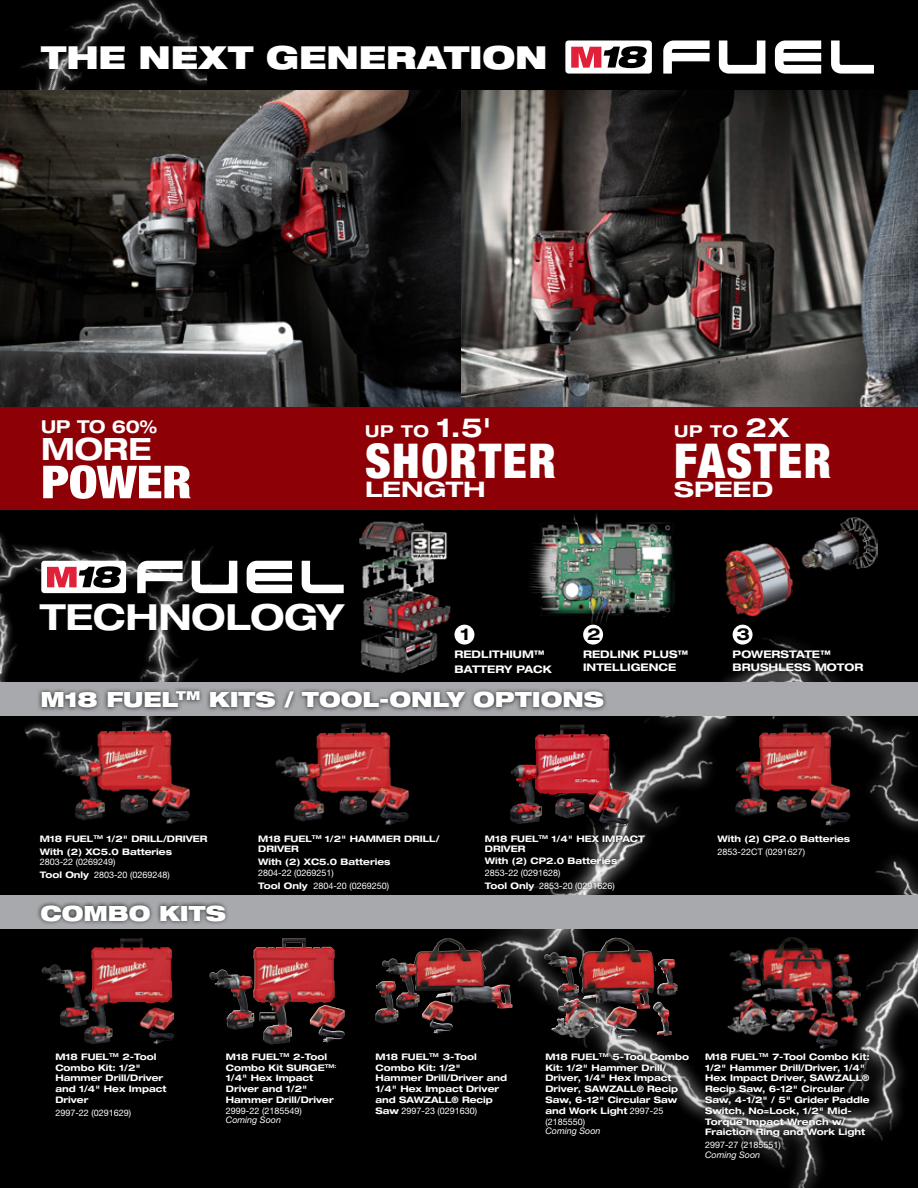
<style>
.page{position:relative;width:918px;height:1188px;background:#000}
.page>*{position:absolute;margin:0;border:0;box-sizing:border-box;transform-origin:0 0}
.t1{font:900 condensed 48px "Helvetica Neue LT Std";letter-spacing:.035em;color:#fff}
.t2{font:900 condensed 45.45px "Helvetica Neue LT Std";letter-spacing:-.005em;color:#fff;scale:1.13 1}
.t3{font:700 expanded 36px "Helvetica Neue LT Std";letter-spacing:-.01em;color:#fff}
.t4{font:900 expanded 31.8px "Helvetica Neue LT Std";letter-spacing:-.005em;color:#fff}
.t5{font:700 expanded 30.75px "Helvetica Neue LT Std";color:#fff}
.t6{font:700 expanded 21.45px "Helvetica Neue LT Std";letter-spacing:-.005em;color:#fff;scale:1.13 1}
.t7{font:900 expanded 21px "Helvetica Neue LT Std";letter-spacing:-.005em;color:#fff}
.t8{font:700 expanded 17.85px "Helvetica Neue LT Std";color:#fff}
.t9{font:700 expanded 16.5px "Helvetica Neue LT Std";color:#000}
.t10{font:700 expanded 16.35px "Helvetica Neue LT Std";letter-spacing:.035em;color:#fff}
.t11{font:700 expanded 10.5px/12.6px "Helvetica Neue LT Std";color:#fff}
.t12{font:700 expanded 9px/10.8px "Helvetica Neue LT Std";color:#fff}
.t13{font:9px/13px "Helvetica Neue LT Std";color:#fff}
.t14{font:italic 9px "Helvetica Neue LT Std";color:#fff}
.s1{font-size:26.4px}
.s2{font-weight:700;font-stretch:expanded}
.s3{font-weight:400;font-stretch:normal}
</style>
<div class="page">
<img style="left:343px;top:624px;width:575px;height:564px">
<img style="left:21px;top:0;width:187px;height:90px">
<img style="left:0;top:534px;width:292px;height:226px">
<img style="left:0;top:90px;width:918px;height:317px">
<div style="left:0;top:407px;width:918px;height:103px;background:#8d0006"></div>
<div style="left:0;top:896px;width:918px;height:33px;background:#a7a9ac"></div>
<div style="left:0;top:682px;width:918px;height:34px;background:#a7a9ac"></div>
<svg style="left:663px;top:40px;width:47px;height:34px"></svg>
<svg style="left:719px;top:40px;width:46px;height:34px"></svg>
<svg style="left:775px;top:40px;width:46px;height:34px"></svg>
<svg style="left:831px;top:41px;width:43px;height:33px"></svg>
<div style="left:565px;top:41px;width:87px;height:33px;background:#fff;border-radius:3px"></div>
<svg style="left:571px;top:46px;width:76px;height:22px"></svg>
<div style="left:371px;top:1049px;width:140px;height:70px;background:#000"></div>
<svg style="left:541px;top:1049px;width:152px;height:91px"></svg>
<svg style="left:701px;top:1049px;width:173px;height:115px"></svg>
<img style="left:84px;top:938px;width:57px;height:82px">
<img style="left:253px;top:938px;width:51px;height:73px">
<img style="left:409px;top:938px;width:38px;height:26px">
<img style="left:580px;top:938px;width:35px;height:28px">
<img style="left:727px;top:937px;width:133px;height:112px">
<div style="left:35px;top:40px;width:516px;height:36px;background:#000"></div>
<svg style="left:137px;top:561px;width:46px;height:32px"></svg>
<svg style="left:192px;top:561px;width:45px;height:32px"></svg>
<svg style="left:247px;top:561px;width:45px;height:32px"></svg>
<svg style="left:302px;top:561px;width:42px;height:32px"></svg>
<div style="left:41px;top:561px;width:85px;height:32px;background:#fff;border-radius:3px"></div>
<svg style="left:47px;top:566px;width:74px;height:22px"></svg>
<div style="left:34px;top:598px;width:317px;height:39px;background:#000"></div>
<div style="left:36px;top:901px;width:194px;height:25px;background:#000;opacity:.8"></div>
<div style="left:37px;top:686px;width:571px;height:26px;background:#000;opacity:.8"></div>
<img style="left:274px;top:722px;width:137px;height:107px">
<img style="left:55px;top:721px;width:138px;height:103px">
<img style="left:734px;top:723px;width:120px;height:105px">
<img style="left:511px;top:724px;width:74px;height:55px">
<svg style="left:481px;top:831px;width:168px;height:64px"></svg>
<div style="left:714px;top:831px;width:140px;height:29px;background:#000"></div>
<div style="left:254px;top:831px;width:190px;height:64px;background:#000"></div>
<img style="left:724px;top:517px;width:154px;height:100px">
<img style="left:518px;top:513px;width:156px;height:124px">
<img style="left:349px;top:521px;width:106px;height:156px">
<div style="left:451px;top:646px;width:105px;height:32px;background:#000"></div>
<div style="left:455px;top:625px;width:19px;height:20px;background:#fff;border-radius:50%"></div>
<div style="left:580px;top:646px;width:112px;height:29px;background:#000"></div>
<div style="left:583px;top:625px;width:20px;height:20px;background:#fff;border-radius:50%"></div>
<svg style="left:729px;top:646px;width:138px;height:29px"></svg>
<div style="left:733px;top:625px;width:20px;height:20px;background:#fff;border-radius:50%"></div>
<h3 class="t4" style="left:41px;top:37px;width:508px">THE NEXT GENERATION</h3>
<h3 class="t8" style="left:41px;top:416px;width:118px">UP TO 60%</h3>
<h3 class="t5" style="left:41px;top:430px;width:112px">MORE</h3>
<h2 class="t2" style="left:41px;top:454px;width:135px">POWER</h2>
<h3 class="t10" style="left:365px;top:421px;width:128px">UP TO <span class="s1">1.5'</span></h3>
<h1 class="t1" style="left:365px;top:431px;width:192px">SHORTER</h1>
<h3 class="t6" style="left:365px;top:476px;width:108px">LENGTH</h3>
<h3 class="t10" style="left:674px;top:421px;width:116px">UP TO <span class="s1">2X</span></h3>
<h1 class="t1" style="left:674px;top:431px;width:159px">FASTER</h1>
<h3 class="t6" style="left:674px;top:476px;width:89px">SPEED</h3>
<h3 class="t3" style="left:40px;top:595px;width:306px">TECHNOLOGY</h3>
<h3 class="t9" style="left:461px;top:624px;width:11px">1</h3>
<p class="t11" style="left:455px;top:647px;width:99px;line-height:14.9px">REDLITHIUM™<br>BATTERY PACK</p>
<h3 class="t9" style="left:587px;top:624px;width:15px">2</h3>
<p class="t11" style="left:583px;top:648px;width:106px">REDLINK PLUS™<br>INTELLIGENCE</p>
<h3 class="t9" style="left:736px;top:624px;width:15px">3</h3>
<p class="t11" style="left:733px;top:648px;width:132px">POWERSTATE™<br>BRUSHLESS MOTOR</p>
<h3 class="t7" style="left:40px;top:686px;width:565px">M18 FUEL<sup>TM</sup> KITS / TOOL-ONLY OPTIONS</h3>
<p class="t12" style="left:40px;top:832px;width:169px;line-height:13px">M18 FUEL<sup>TM</sup> 1/2" DRILL/DRIVER<br>With (2) XC5.0 Batteries</p>
<p class="t13" style="left:40px;top:856px;width:132px">2803-22 (0269249)<br><span class="s2">Tool Only</span> 2803-20 (0269248)</p>
<h3 class="t7" style="left:40px;top:899px;width:187px">COMBO KITS</h3>
<p class="t12" style="left:258px;top:833px;width:183px">M18 FUEL<sup>TM</sup> 1/2" HAMMER DRILL/<br>DRIVER</p>
<p class="t12" style="left:258px;top:857px;width:134px">With (2) XC5.0 Batteries</p>
<p class="t13" style="left:258px;top:866px;width:132px">2804-22 (0269251)<br><span class="s2">Tool Only</span> 2804-20 (0269250)</p>
<p class="t12" style="left:485px;top:833px;width:161px;line-height:10.2px">M18 FUEL<sup>TM</sup> 1/4" HEX IMPACT<br>DRIVER</p>
<p class="t12" style="left:485px;top:855px;width:134px">With (2) CP2.0 Batteries</p>
<p class="t13" style="left:485px;top:867px;width:132px;line-height:12.3px">2853-22 (0291628)<br><span class="s2">Tool Only</span> 2853-20 (0291626)</p>
<p class="t12" style="left:718px;top:833px;width:134px">With (2) CP2.0 Batteries</p>
<p class="t13" style="left:718px;top:845px;width:89px">2853-22CT (0291627)</p>
<p class="t12" style="left:55px;top:1051px;width:112px">M18 FUEL<sup>TM</sup> 2-Tool<br>Combo Kit: 1/2"<br>Hammer Drill/Driver and 1/4" Hex Impact<br>Driver</p>
<p class="t13" style="left:55px;top:1106px;width:77px">2997-22 (0291629)</p>
<p class="t12" style="left:226px;top:1051px;width:112px">M18 FUEL<sup>TM</sup> 2-Tool<br>Combo Kit SURGE<sup>TM:<br></sup>1/4" Hex Impact<br>Driver and 1/2"<br>Hammer Drill/Driver</p>
<p class="t13" style="left:226px;top:1104px;width:77px">2999-22 (2185549)</p>
<p class="t14" style="left:226px;top:1115px;width:57px">Coming Soon</p>
<p class="t12" style="left:376px;top:1051px;width:133px">M18 FUEL<sup>TM</sup> 3-Tool<br>Combo Kit: 1/2"<br>Hammer Drill/Driver and<br>1/4" Hex Impact Driver and SAWZALL® Recip<br>Saw <span class="s3">2997-23 (0291630)</span></p>
<p class="t12" style="left:545px;top:1051px;width:145px">M18 FUEL<sup>TM</sup> 5-Tool Combo<br>Kit: 1/2" Hammer Drill/<br>Driver, 1/4" Hex Impact<br>Driver, SAWZALL® Recip<br>Saw, 6-12" Circular Saw and Work Light <span class="s3">2997-25 (2185550)</span></p>
<p class="t14" style="left:545px;top:1126px;width:57px">Coming Soon</p>
<p class="t12" style="left:705px;top:1051px;width:166px">M18 FUEL<sup>TM</sup> 7-Tool Combo Kit:<br>1/2" Hammer Drill/Driver, 1/4"<br>Hex Impact Driver, SAWZALL®<br>Recip Saw, 6-12" Circular<br>Saw, 4-1/2" / 5" Grider Paddle<br>Switch, No=Lock, 1/2" Mid-<br>Torque Impact Wrench w/<br>Fraiction Ring and Work Light</p>
<p class="t13" style="left:705px;top:1139px;width:77px">2997-27 (2185551)</p>
<p class="t14" style="left:705px;top:1149px;width:57px">Coming Soon</p>
</div>
